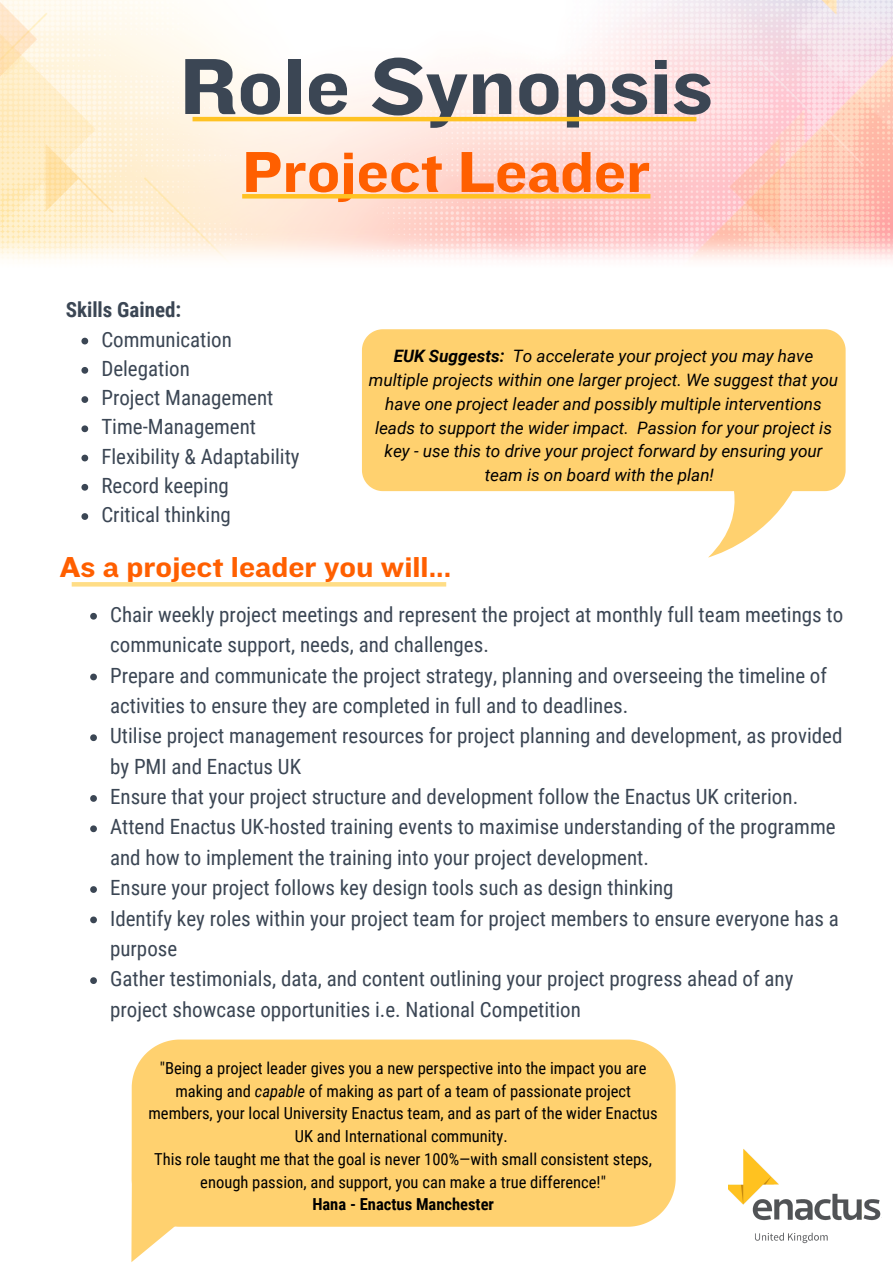
<style>
.page{position:relative;width:893px;height:1264px;background:#fff}
.page>*{position:absolute;margin:0;border:0;box-sizing:border-box;transform-origin:0 0}
.t1{font:82.5px "Knockout HTF52 Cruiserweight";color:#3b4654}
.t2{font:60px "Knockout HTF52 Cruiserweight";color:#ff5f00}
.t3{font:30px "Knockout HTF52 Cruiserweight";color:#ff5f00}
.t4{font:21px/30.3px "Roboto Condensed";color:#3b4654}
.t5{font:700 21px "Roboto Condensed";color:#3b4654}
.t6{font:italic 17.1px/23.9px "Roboto";color:#000;text-align:center}
.t7{font:16.5px/22.8px "Roboto Condensed";color:#000;text-align:center}
.t8{font:700 16.5px "Roboto Condensed";color:#000}
.s1{font-weight:700}
.s2{font-style:italic}
</style>
<div class="page">
<img style="left:0;top:0;width:892px;height:833px">
<img style="left:728px;top:1149px;width:153px;height:95px">
<svg style="left:90px;top:613px;width:7px;height:6px"></svg>
<svg style="left:90px;top:673px;width:7px;height:7px"></svg>
<svg style="left:90px;top:734px;width:7px;height:7px"></svg>
<svg style="left:90px;top:795px;width:7px;height:6px"></svg>
<svg style="left:90px;top:825px;width:7px;height:7px"></svg>
<svg style="left:90px;top:886px;width:7px;height:6px"></svg>
<svg style="left:90px;top:916px;width:7px;height:7px"></svg>
<svg style="left:90px;top:977px;width:7px;height:7px"></svg>
<hr style="left:192px;top:117px;width:504px;height:4px;background:#ffc222">
<hr style="left:242px;top:194px;width:408px;height:4px;background:#ffc222">
<hr style="left:72px;top:582px;width:374px;height:4px;background:#ffdd86">
<svg style="left:362px;top:329px;width:483px;height:228px;fill:#ffd16f"></svg>
<svg style="left:81px;top:338px;width:7px;height:6px"></svg>
<svg style="left:81px;top:367px;width:7px;height:7px"></svg>
<svg style="left:81px;top:396px;width:7px;height:7px"></svg>
<svg style="left:81px;top:425px;width:7px;height:7px"></svg>
<svg style="left:81px;top:454px;width:7px;height:7px"></svg>
<svg style="left:81px;top:484px;width:7px;height:6px"></svg>
<svg style="left:81px;top:513px;width:7px;height:7px"></svg>
<div style="left:132px;top:1039px;width:543px;height:187px;background:#ffd16f"></div>
<svg style="left:131px;top:1149px;width:130px;height:113px"></svg>
<h1 class="t1" style="left:180px;top:42px;width:535px">Role Synopsis</h1>
<h2 class="t2" style="left:242px;top:139px;width:410px">Project Leader</h2>
<p class="t5" style="left:66px;top:298px;width:117px">Skills Gained:</p>
<p class="t4" style="left:101px;top:325px;width:200px;line-height:29.2px">Communication<br>Delegation<br>Project Management<br>Time-Management<br>Flexibility &amp; Adaptability<br>Record keeping<br>Critical thinking</p>
<p class="t6" style="left:369px;top:344px;width:470px"><span class="s1">EUK Suggests:</span> To accelerate your project you may have multiple projects within one larger project. We suggest that you have one project leader and possibly multiple interventions leads to support the wider impact. Passion for your project is key - use this to drive your project forward by ensuring your team is on board with the plan!</p>
<h3 class="t3" style="left:60px;top:551px;width:393px">As a project leader you will...</h3>
<p class="t4" style="left:110px;top:599px;width:734px">Chair weekly project meetings and represent the project at monthly full team meetings to communicate support, needs, and challenges.<br>Prepare and communicate the project strategy, planning and overseeing the timeline of activities to ensure they are completed in full and to deadlines.<br>Utilise project management resources for project planning and development, as provided by PMI and Enactus UK<br>Ensure that your project structure and development follow the Enactus UK criterion.<br>Attend Enactus UK-hosted training events to maximise understanding of the programme and how to implement the training into your project development.<br>Ensure your project follows key design tools such as design thinking<br>Identify key roles within your project team for project members to ensure everyone has a purpose<br>Gather testimonials, data, and content outlining your project progress ahead of any project showcase opportunities i.e. National Competition</p>
<p class="t7" style="left:148px;top:1056px;width:510px">"Being a project leader gives you a new perspective into the impact you are making and <span class="s2">capable</span> of making as part of a team of passionate project members, your local University Enactus team, and as part of the wider Enactus UK and International community.<br>This role taught me that the goal is never 100%—with small consistent steps, enough passion, and support, you can make a true difference!"</p>
<p class="t8" style="left:312px;top:1195px;width:183px">Hana - Enactus Manchester</p>
</div>
